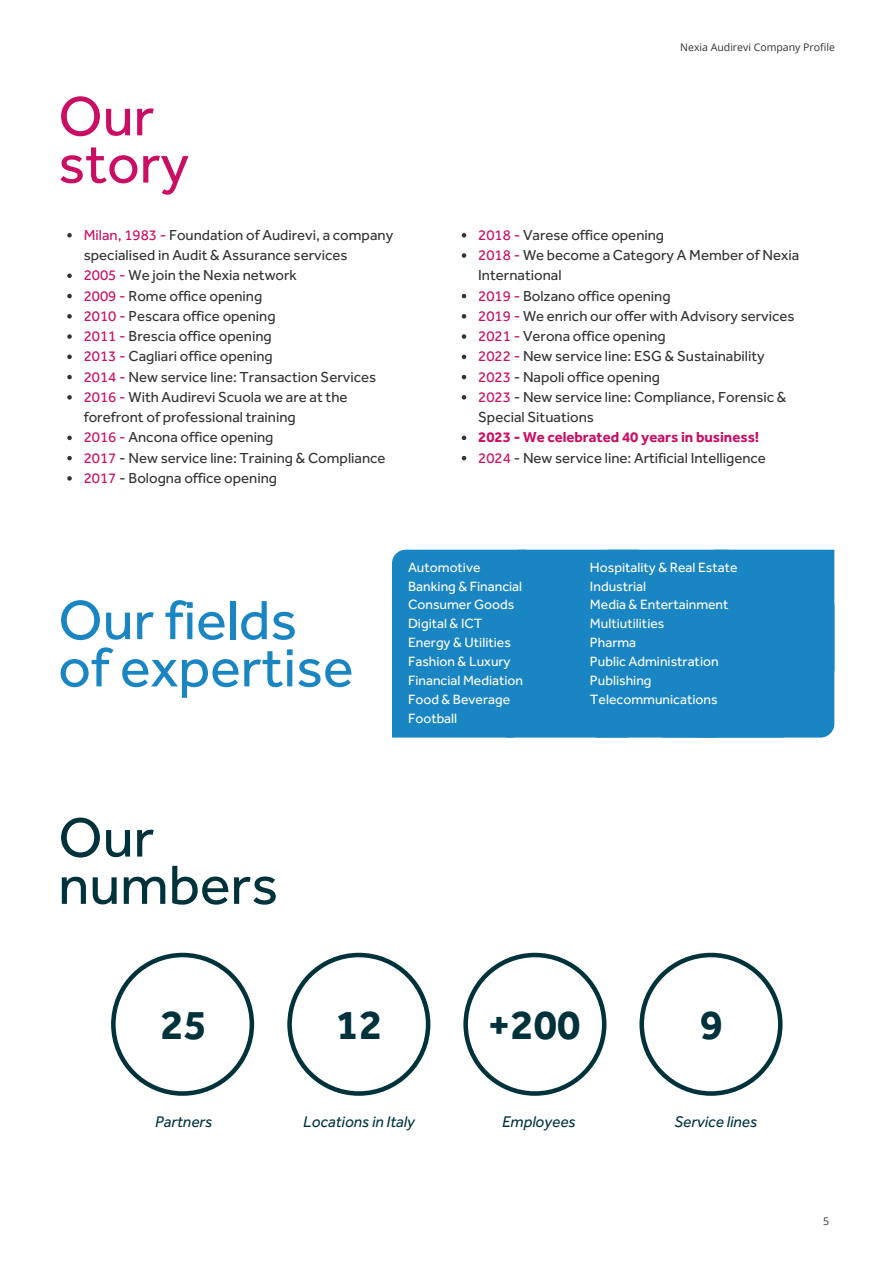
<style>
.page{position:relative;width:894px;height:1264px;background:#fff}
.page>*{position:absolute;margin:0;border:0;box-sizing:border-box;transform-origin:0 0}
.t1{font:57px/47.2px "Effra";color:#1985c3}
.t2{font:57px/47.2px "Effra";color:#00323c}
.t3{font:57px/47.2px "Effra";color:#ca0e63}
.t4{font:700 42.6px "Effra";color:#00323c}
.t5{font:italic 16.05px "Effra";color:#00323c}
.t6{font:15px/20.2px "Effra";color:#333}
.t7{font:700 15px "Effra";color:#ca0e63}
.t8{font:13.95px/18.9px "Effra";color:#fff}
.t9{font:10.5px "Open Sans";color:#333}
.s1{color:#ca0e63}
</style>
<div class="page">
<svg style="left:67px;top:233px;width:5px;height:4px"></svg>
<svg style="left:67px;top:273px;width:5px;height:5px"></svg>
<svg style="left:67px;top:294px;width:5px;height:4px"></svg>
<svg style="left:67px;top:314px;width:5px;height:4px"></svg>
<svg style="left:67px;top:334px;width:5px;height:5px"></svg>
<svg style="left:67px;top:354px;width:5px;height:5px"></svg>
<svg style="left:67px;top:375px;width:5px;height:4px"></svg>
<svg style="left:67px;top:395px;width:5px;height:4px"></svg>
<svg style="left:67px;top:435px;width:5px;height:5px"></svg>
<svg style="left:67px;top:456px;width:5px;height:4px"></svg>
<svg style="left:67px;top:476px;width:5px;height:4px"></svg>
<svg style="left:461px;top:233px;width:5px;height:4px"></svg>
<svg style="left:461px;top:253px;width:5px;height:5px"></svg>
<svg style="left:461px;top:294px;width:5px;height:4px"></svg>
<svg style="left:461px;top:314px;width:5px;height:4px"></svg>
<svg style="left:461px;top:334px;width:5px;height:5px"></svg>
<svg style="left:461px;top:354px;width:5px;height:5px"></svg>
<svg style="left:461px;top:375px;width:5px;height:4px"></svg>
<svg style="left:461px;top:395px;width:5px;height:4px"></svg>
<svg style="left:461px;top:435px;width:5px;height:5px"></svg>
<svg style="left:461px;top:456px;width:5px;height:4px"></svg>
<div style="left:392px;top:549px;width:442px;height:188px;background:#1985c3"></div>
<svg style="left:111px;top:952px;width:143px;height:143px"></svg>
<svg style="left:287px;top:952px;width:143px;height:143px"></svg>
<svg style="left:463px;top:952px;width:143px;height:143px"></svg>
<svg style="left:639px;top:952px;width:143px;height:143px"></svg>
<h1 class="t3" style="left:58px;top:92px;width:132px">Our story</h1>
<p class="t6" style="left:84px;top:224px;width:311px"><span class="s1">Milan, 1983 -</span> Foundation of Audirevi, a company specialised in Audit &amp; Assurance services</p>
<p class="t6" style="left:84px;top:265px;width:214px"><span class="s1">2005 -</span> We join the Nexia network</p>
<p class="t6" style="left:84px;top:285px;width:180px"><span class="s1">2009 -</span> Rome office opening</p>
<p class="t6" style="left:84px;top:305px;width:193px"><span class="s1">2010 -</span> Pescara office opening</p>
<p class="t6" style="left:84px;top:326px;width:189px"><span class="s1">2011 -</span> Brescia office opening</p>
<p class="t6" style="left:84px;top:346px;width:190px"><span class="s1">2013 -</span> Cagliari office opening</p>
<p class="t6" style="left:84px;top:366px;width:294px"><span class="s1">2014 -</span> New service line: Transaction Services</p>
<p class="t6" style="left:84px;top:386px;width:265px"><span class="s1">2016 -</span> With Audirevi Scuola we are at the forefront of professional training</p>
<p class="t6" style="left:84px;top:427px;width:191px"><span class="s1">2016 -</span> Ancona office opening</p>
<p class="t6" style="left:84px;top:447px;width:303px"><span class="s1">2017</span> - New service line: Training &amp; Compliance</p>
<p class="t6" style="left:84px;top:467px;width:195px"><span class="s1">2017</span> - Bologna office opening</p>
<p class="t9" style="left:680px;top:39px;width:156px">Nexia Audirevi Company Profile</p>
<p class="t6" style="left:478px;top:224px;width:187px"><span class="s1">2018 -</span> Varese office opening</p>
<p class="t6" style="left:478px;top:245px;width:322px"><span class="s1">2018 -</span> We become a Category A Member of Nexia<br>International</p>
<p class="t6" style="left:478px;top:285px;width:194px"><span class="s1">2019 -</span> Bolzano office opening</p>
<p class="t6" style="left:478px;top:305px;width:318px"><span class="s1">2019 -</span> We enrich our offer with Advisory services</p>
<p class="t6" style="left:478px;top:326px;width:189px"><span class="s1">2021 -</span> Verona office opening</p>
<p class="t6" style="left:478px;top:346px;width:288px"><span class="s1">2022 -</span> New service line: ESG &amp; Sustainability</p>
<p class="t6" style="left:478px;top:366px;width:183px"><span class="s1">2023</span> - Napoli office opening</p>
<p class="t6" style="left:478px;top:386px;width:309px"><span class="s1">2023</span> - New service line: Compliance, Forensic &amp;<br>Special Situations</p>
<p class="t7" style="left:478px;top:428px;width:282px">2023 - We celebrated 40 years in business!</p>
<p class="t6" style="left:478px;top:447px;width:289px"><span class="s1">2024</span> - New service line: Artificial Intelligence</p>
<h1 class="t1" style="left:58px;top:595px;width:297px">Our fields of expertise</h1>
<h3 class="t8" style="left:408px;top:557px;width:117px">Automotive<br>Banking &amp; Financial<br>Consumer Goods<br>Digital &amp; ICT<br>Energy &amp; Utilities<br>Fashion &amp; Luxury<br>Financial Mediation<br>Food &amp; Beverage<br>Football</h3>
<h3 class="t8" style="left:590px;top:557px;width:149px">Hospitality &amp; Real Estate<br>Industrial<br>Media &amp; Entertainment<br>Multiutilities<br>Pharma<br>Public Administration<br>Publishing<br>Telecommunications</h3>
<h1 class="t2" style="left:58px;top:813px;width:221px">Our numbers</h1>
<p class="t4" style="left:160px;top:998px;width:48px">25</p>
<p class="t4" style="left:336px;top:998px;width:48px">12</p>
<h3 class="t4" style="left:487px;top:998px;width:94px">+200</h3>
<p class="t4" style="left:699px;top:998px;width:25px">9</p>
<p class="t5" style="left:155px;top:1112px;width:59px">Partners</p>
<h3 class="t5" style="left:303px;top:1112px;width:113px">Locations in Italy</h3>
<p class="t5" style="left:502px;top:1112px;width:75px">Employees</p>
<h2 class="t5" style="left:674px;top:1112px;width:84px">Service lines</h2>
<h3 class="t9" style="left:822px;top:1214px;width:7px">5</h3>
</div>
